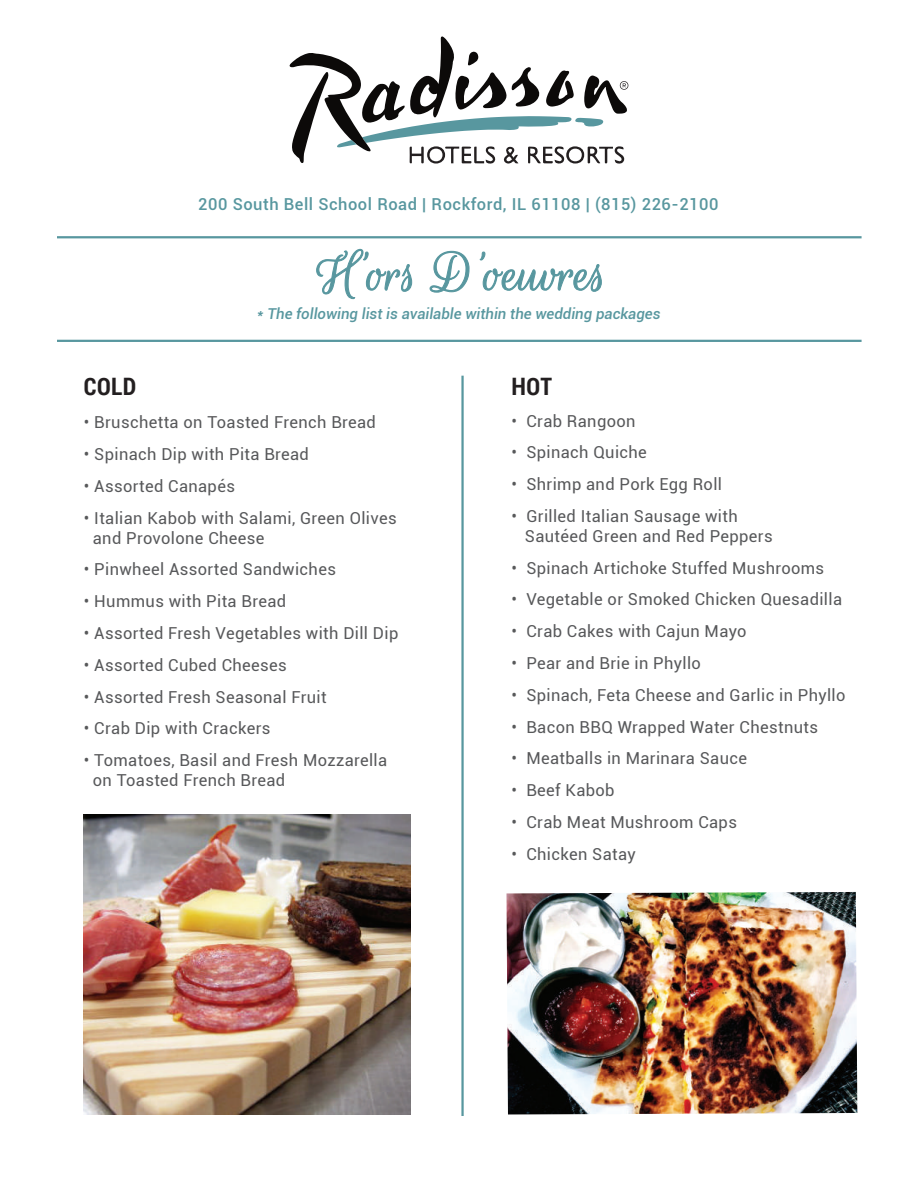
<style>
.page{position:relative;width:918px;height:1188px;background:#fff}
.page>*{position:absolute;margin:0;border:0;box-sizing:border-box;transform-origin:0 0}
.t1{font:700 24px "Roboto Condensed";letter-spacing:.02em;color:#231f20}
.t2{font:16.5px/19.8px "Roboto";letter-spacing:.02em;color:#57585a}
.t3{font:500 16.5px "Roboto";letter-spacing:.035em;color:#58979f}
.t4{font:italic 500 15px "Roboto";color:#58979f}
</style>
<div class="page">
<svg style="left:289px;top:36px;width:339px;height:128px"></svg>
<hr style="left:461px;top:376px;width:3px;height:740px;background:#58979f">
<hr style="left:57px;top:340px;width:805px;height:2px;background:#58979f">
<hr style="left:57px;top:236px;width:805px;height:2px;background:#58979f">
<svg style="left:316px;top:248px;width:97px;height:52px"></svg>
<svg style="left:429px;top:250px;width:41px;height:43px"></svg>
<svg style="left:479px;top:251px;width:123px;height:41px"></svg>
<img style="left:84px;top:815px;width:326px;height:299px">
<img style="left:506px;top:892px;width:351px;height:222px">
<p class="t3" style="left:198px;top:193px;width:522px">200 South Bell School Road | Rockford, IL 61108 | (815) 226-2100</p>
<p class="t4" style="left:257px;top:303px;width:405px">* The following list is available within the wedding packages</p>
<h1 class="t1" style="left:84px;top:369px;width:54px">COLD</h1>
<p class="t2" style="left:84px;top:412px;width:294px">• Bruschetta on Toasted French Bread</p>
<p class="t2" style="left:84px;top:444px;width:227px">• Spinach Dip with Pita Bread</p>
<p class="t2" style="left:84px;top:476px;width:153px">• Assorted Canapés</p>
<p class="t2" style="left:93px;top:507px;width:305px;text-indent:-9px">• Italian Kabob with Salami, Green Olives and Provolone Cheese</p>
<p class="t2" style="left:84px;top:559px;width:254px">• Pinwheel Assorted Sandwiches</p>
<p class="t2" style="left:84px;top:591px;width:204px">• Hummus with Pita Bread</p>
<p class="t2" style="left:84px;top:623px;width:316px">• Assorted Fresh Vegetables with Dill Dip</p>
<p class="t2" style="left:84px;top:654px;width:204px">• Assorted Cubed Cheeses</p>
<p class="t2" style="left:84px;top:686px;width:244px">• Assorted Fresh Seasonal Fruit</p>
<p class="t2" style="left:84px;top:718px;width:188px">• Crab Dip with Crackers</p>
<p class="t2" style="left:93px;top:750px;width:296px;text-indent:-9px">• Tomatoes, Basil and Fresh Mozzarella on Toasted French Bread</p>
<h1 class="t1" style="left:512px;top:369px;width:42px">HOT</h1>
<p class="t2" style="left:512px;top:410px;width:126px">• Crab Rangoon</p>
<p class="t2" style="left:512px;top:442px;width:137px">• Spinach Quiche</p>
<p class="t2" style="left:512px;top:474px;width:212px">• Shrimp and Pork Egg Roll</p>
<p class="t2" style="left:525px;top:506px;width:249px;text-indent:-13px">• Grilled Italian Sausage with<br>Sautéed Green and Red Peppers</p>
<p class="t2" style="left:512px;top:557px;width:314px">• Spinach Artichoke Stuffed Mushrooms</p>
<p class="t2" style="left:512px;top:589px;width:332px">• Vegetable or Smoked Chicken Quesadilla</p>
<p class="t2" style="left:512px;top:621px;width:237px">• Crab Cakes with Cajun Mayo</p>
<p class="t2" style="left:512px;top:653px;width:191px">• Pear and Brie in Phyllo</p>
<p class="t2" style="left:512px;top:684px;width:336px">• Spinach, Feta Cheese and Garlic in Phyllo</p>
<p class="t2" style="left:512px;top:716px;width:308px">• Bacon BBQ Wrapped Water Chestnuts</p>
<p class="t2" style="left:512px;top:748px;width:237px">• Meatballs in Marinara Sauce</p>
<p class="t2" style="left:512px;top:780px;width:105px">• Beef Kabob</p>
<p class="t2" style="left:512px;top:812px;width:227px">• Crab Meat Mushroom Caps</p>
<p class="t2" style="left:512px;top:843px;width:126px">• Chicken Satay</p>
</div>
